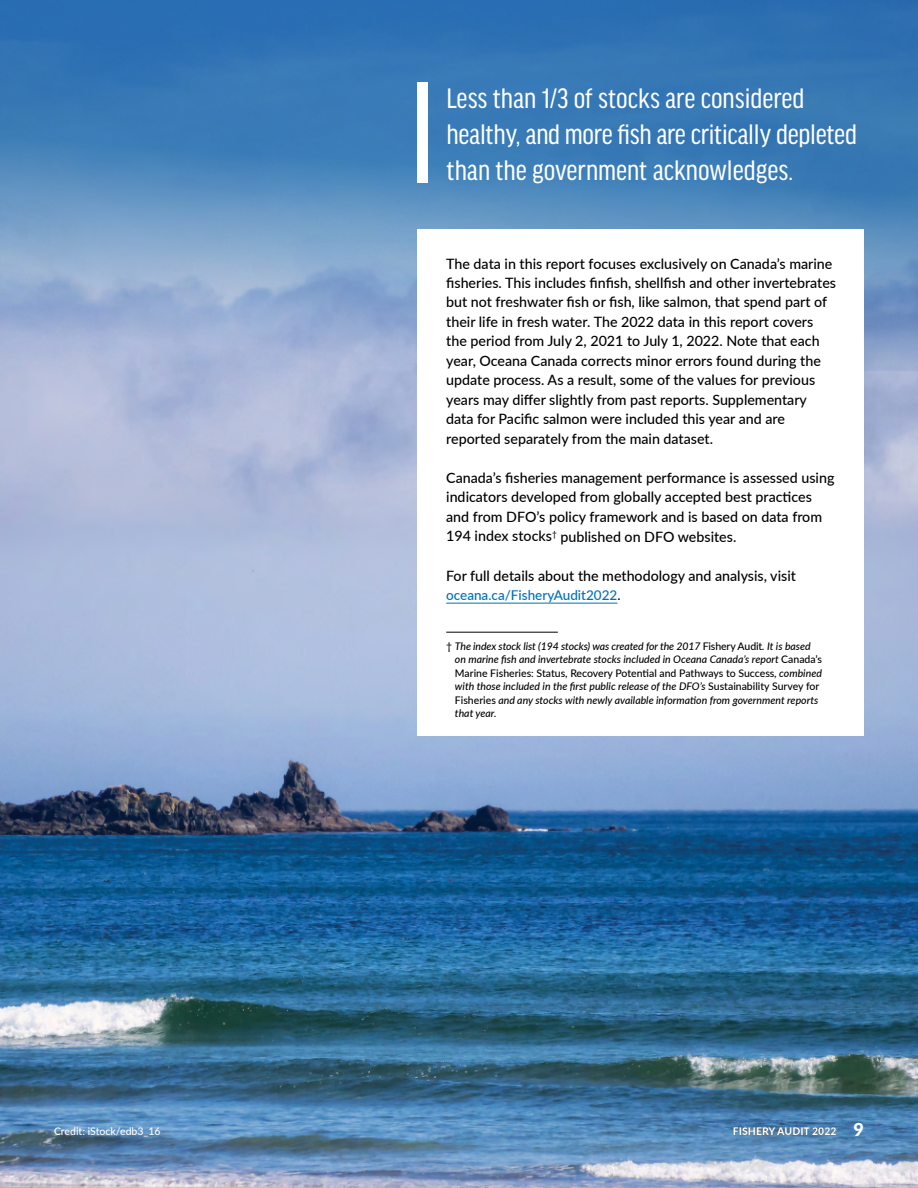
<style>
.page{position:relative;width:918px;height:1188px;background:#fff}
.page>*{position:absolute;margin:0;border:0;box-sizing:border-box;transform-origin:0 0}
.t1{font:condensed 30px/36px "Good Headline Pro";color:#fff}
.t2{font:500 14.25px/19.5px "Lato";color:#000}
.t3{font:500 13.5px "Lato";color:#0070b9}
.t4{font:italic 500 10.5px/13.5px "Lato";color:#000}
.t5{font:500 10.5px "Lato";color:#fff}
.t6{font:900 10.5px "Lato";color:#fff}
.s1{color:#000}
.s2{font-style:normal}
.s3{font-size:18px;color:#0070b9}
</style>
<div class="page">
<img style="left:0;top:371px;width:918px;height:817px">
<svg style="left:0;top:0;width:918px;height:371px;background:#5288bd"></svg>
<div style="left:54px;top:1127px;width:120px;height:24px;background:#000;opacity:.75"></div>
<div style="left:418px;top:230px;width:446px;height:506px;background:#fff"></div>
<hr style="left:446px;top:603px;width:171px;height:1px;background:#0070b9">
<hr style="left:446px;top:632px;width:112px;height:1px;background:#000">
<div style="left:418px;top:83px;width:10px;height:100px;background:#fff"></div>
<h1 class="t1" style="left:447px;top:80px;width:412px">Less than 1/3 of stocks are considered healthy, and more fish are critically depleted than the government acknowledges.</h1>
<p class="t2" style="left:446px;top:253px;width:391px">The data in this report focuses exclusively on Canada’s marine fisheries. This includes finfish, shellfish and other invertebrates but not freshwater fish or fish, like salmon, that spend part of their life in fresh water. The 2022 data in this report covers the period from July 2, 2021 to July 1, 2022. Note that each year, Oceana Canada corrects minor errors found during the update process. As a result, some of the values for previous years may differ slightly from past reports. Supplementary data for Pacific salmon were included this year and are reported separately from the main dataset.</p>
<p class="t2" style="left:446px;top:467px;width:390px">Canada’s fisheries management performance is assessed using indicators developed from globally accepted best practices and from DFO’s policy framework and is based on data from 194 index stocks<sup>†</sup> published on DFO websites.</p>
<p class="t2" style="left:446px;top:565px;width:351px">For full details about the methodology and analysis, visit</p>
<p class="t3" style="left:446px;top:585px;width:176px">oceana.ca/FisheryAudit2022<span class="s1">.</span></p>
<p class="t4" style="left:455px;top:638px;width:369px;text-indent:-9px"><span class="s2">†</span> The index stock list (194 stocks) was created for the 2017 <span class="s2">Fishery Audit</span>. It is based on marine fish and invertebrate stocks included in Oceana Canada’s report <span class="s2">Canada’s Marine Fisheries: Status, Recovery Potential and Pathways to Success</span>, combined with those included in the first public release of the DFO’s <span class="s2">Sustainability Survey for Fisheries</span> and any stocks with newly available information from government reports that year.</p>
<p class="t5" style="left:54px;top:1123px;width:108px">Credit: iStock/edb3_16</p>
<p class="t6" style="left:733px;top:1123px;width:133px">FISHERY AUDIT 2022 <span class="s3">9</span></p>
</div>
